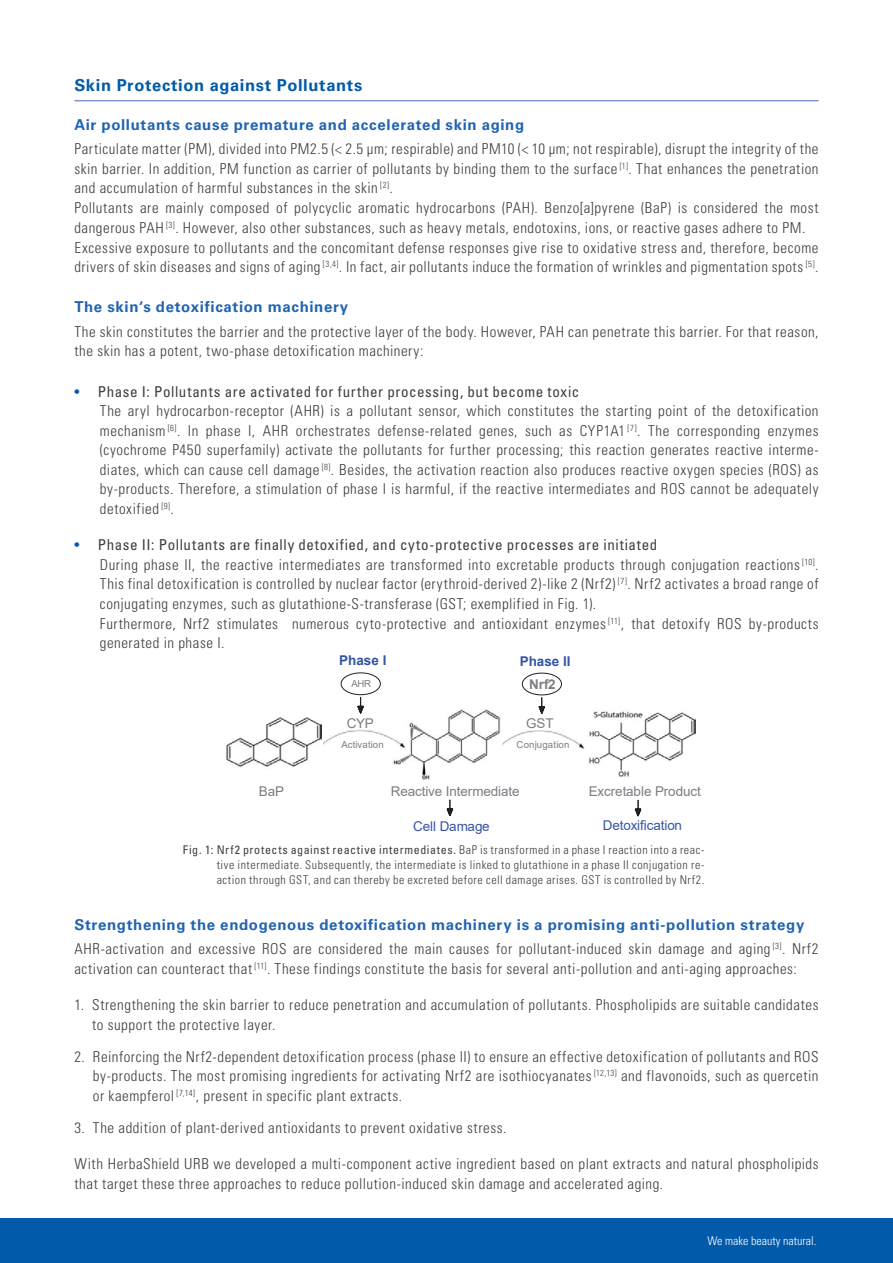
<style>
.page{position:relative;width:893px;height:1263px;background:#fff}
.page>*{position:absolute;margin:0;border:0;box-sizing:border-box;transform-origin:0 0}
.t1{font:700 16.5px "Univers LT Std";letter-spacing:.04em;color:#015aaa}
.t2{font:300 condensed 15px/19.6px "Univers LT Std";letter-spacing:.04em;color:#3e3e3f}
.t3{font:700 15px "Univers LT Std";letter-spacing:.045em;color:#2064b1}
.t4{font:13.5px "Arial";letter-spacing:-.01em;color:#7c7d83}
.t5{font:13.5px "Arial";color:#3454a4}
.t6{font:700 13.5px "Arial";color:#3454a4}
.t7{font:700 13.5px "Arial";color:#7c7d83}
.t8{font:300 condensed 12px/15px "Univers LT Std";letter-spacing:.05em;color:#3e3e3f;text-align:justify}
.t9{font:300 condensed 12px "Univers LT Std";color:#fff}
.t10{font:9.6px "Arial";letter-spacing:.01em;color:#7c7d83}
.s1{font-weight:400;color:#015aaa}
.s2{font-weight:400}
.s3{font-weight:700;font-stretch:normal;color:#2064b1}
</style>
<div class="page">
<div style="left:0;top:1218px;width:893px;height:45px;background:#015aaa"></div>
<img style="left:226px;top:717px;width:96px;height:51px">
<img style="left:589px;top:711px;width:107px;height:66px">
<img style="left:502px;top:730px;width:88px;height:24px">
<img style="left:393px;top:709px;width:108px;height:70px">
<img style="left:323px;top:724px;width:88px;height:30px">
<div style="left:341px;top:672px;width:40px;height:23px;border:1px solid #231f20;border-radius:50%"></div>
<svg style="left:358px;top:697px;width:6px;height:16px"></svg>
<svg style="left:539px;top:697px;width:6px;height:17px"></svg>
<div style="left:522px;top:673px;width:40px;height:22px;border:1px solid #231f20;border-radius:50%"></div>
<div style="left:633px;top:763px;width:26px;height:27px;background:#fff"></div>
<div style="left:582px;top:719px;width:10px;height:12px;background:#fff"></div>
<svg style="left:447px;top:800px;width:6px;height:16px"></svg>
<svg style="left:635px;top:800px;width:6px;height:16px"></svg>
<hr style="left:74px;top:100px;width:745px;height:1px;background:#8197cd">
<p class="t1" style="left:74px;top:76px;width:289px">Skin Protection against Pollutants</p>
<p class="t3" style="left:74px;top:116px;width:451px">Air pollutants cause premature and accelerated skin aging</p>
<p class="t2" style="left:74px;top:139px;width:746px">Particulate matter (PM), divided into PM2.5 (&lt; 2.5 µm; respirable) and PM10 (&lt; 10 µm; not respirable), disrupt the integrity of the skin barrier. In addition, PM function as carrier of pollutants by binding them to the surface <sup>[1]</sup>. That enhances the penetration and accumulation of harmful substances in the skin <sup>[2]</sup>.<br>Pollutants are mainly composed of polycyclic aromatic hydrocarbons (PAH). Benzo[a]pyrene (BaP) is considered the most dangerous PAH <sup>[3]</sup>. However, also other substances, such as heavy metals, endotoxins, ions, or reactive gases adhere to PM.<br>Excessive exposure to pollutants and the concomitant defense responses give rise to oxidative stress and, therefore, become drivers of skin diseases and signs of aging <sup>[3,4]</sup>. In fact, air pollutants induce the formation of wrinkles and pigmentation spots <sup>[5]</sup>.</p>
<p class="t3" style="left:74px;top:298px;width:275px">The skin‘s detoxification machinery</p>
<p class="t2" style="left:74px;top:321px;width:746px">The skin constitutes the barrier and the protective layer of the body. However, PAH can penetrate this barrier. For that reason, the skin has a potent, two-phase detoxification machinery:</p>
<p class="t2" style="left:100px;top:382px;width:720px;text-indent:-25px"><span class="s1">•</span> <span class="s2">Phase I: Pollutants are activated for further processing, but become toxic<br></span>The aryl hydrocarbon-receptor (AHR) is a pollutant sensor, which constitutes the starting point of the detoxification mechanism <sup>[6]</sup>. In phase I, AHR orchestrates defense-related genes, such as CYP1A1 <sup>[7]</sup>. The corresponding enzymes (cyochrome P450 superfamily) activate the pollutants for further processing; this reaction generates reactive interme&shy;diates, which can cause cell damage <sup>[8]</sup>. Besides, the activation reaction also produces reactive oxygen species (ROS) as by-products. Therefore, a stimulation of phase I is harmful, if the reactive intermediates and ROS cannot be adequately detoxified <sup>[9]</sup>.</p>
<p class="t2" style="left:100px;top:535px;width:720px;text-indent:-26px"><span class="s1">•</span> <span class="s2">Phase II: Pollutants are finally detoxified, and cyto-protective processes are initiated<br></span>During phase II, the reactive intermediates are transformed into excretable products through conjugation reactions <sup>[10]</sup>.<br>This final detoxification is controlled by nuclear factor (erythroid-derived 2)-like 2 (Nrf2) <sup>[7]</sup>. Nrf2 activates a broad range of conjugating enzymes, such as glutathione-S-transferase (GST; exemplified in Fig. 1).<br>Furthermore, Nrf2 stimulates numerous cyto-protective and antioxidant enzymes <sup>[11]</sup>, that detoxify ROS by-products generated in phase I.</p>
<p class="t4" style="left:259px;top:782px;width:27px">BaP</p>
<p class="t6" style="left:339px;top:651px;width:49px">Phase I</p>
<p class="t10" style="left:352px;top:677px;width:21px">AHR</p>
<p class="t4" style="left:347px;top:714px;width:29px">CYP</p>
<p class="t10" style="left:341px;top:738px;width:44px">Activation</p>
<p class="t6" style="left:520px;top:651px;width:52px">Phase II</p>
<p class="t7" style="left:529px;top:675px;width:28px">Nrf2</p>
<p class="t4" style="left:526px;top:714px;width:29px">GST</p>
<p class="t10" style="left:516px;top:738px;width:54px">Conjugation</p>
<p class="t4" style="left:391px;top:782px;width:130px">Reactive Intermediate</p>
<p class="t4" style="left:589px;top:782px;width:114px">Excretable Product</p>
<p class="t5" style="left:413px;top:816px;width:78px">Cell Damage</p>
<p class="t5" style="left:603px;top:816px;width:81px">Detoxification</p>
<p class="t8" style="left:217px;top:842px;width:489px;text-indent:-34px"><span class="s2">Fig. 1: Nrf2 protects against reactive intermediates.</span> BaP is transformed in a phase I reaction into a reac&shy;tive intermediate. Subsequently, the intermediate is linked to glutathione in a phase II conjugation re&shy;action through GST, and can thereby be excreted before cell damage arises. GST is controlled by Nrf2.</p>
<p class="t2" style="left:74px;top:912px;width:746px;line-height:24.5px"><span class="s3">Strengthening the endogenous detoxification machinery is a promising anti-pollution strategy<br></span>AHR-activation and excessive ROS are considered the main causes for pollutant-induced skin damage and aging <sup>[3]</sup>. Nrf2</p>
<p class="t2" style="left:74px;top:958px;width:724px">activation can counteract that <sup>[11]</sup>. These findings constitute the basis for several anti-pollution and anti-aging approaches:</p>
<p class="t2" style="left:92px;top:995px;width:728px;text-indent:-18px">1. Strengthening the skin barrier to reduce penetration and accumulation of pollutants. Phospholipids are suitable candidates to support the protective layer.</p>
<p class="t2" style="left:93px;top:1046px;width:727px;text-align:justify;text-indent:-19px">2. Reinforcing the Nrf2-dependent detoxification process (phase II) to ensure an effective detoxification of pollutants and ROS by-products. The most promising ingredients for activating Nrf2 are isothiocyanates <sup>[12,13]</sup> and flavonoids, such as quercetin or kaempferol <sup>[7,14]</sup>, present in specific plant extracts.</p>
<p class="t2" style="left:74px;top:1117px;width:434px">3. The addition of plant-derived antioxidants to prevent oxidative stress.</p>
<p class="t2" style="left:74px;top:1154px;width:746px">With HerbaShield URB we developed a multi-component active ingredient based on plant extracts and natural phospholipids that target these three approaches to reduce pollution-induced skin damage and accelerated aging.</p>
<p class="t9" style="left:707px;top:1233px;width:111px">We make beauty natural.</p>
</div>
